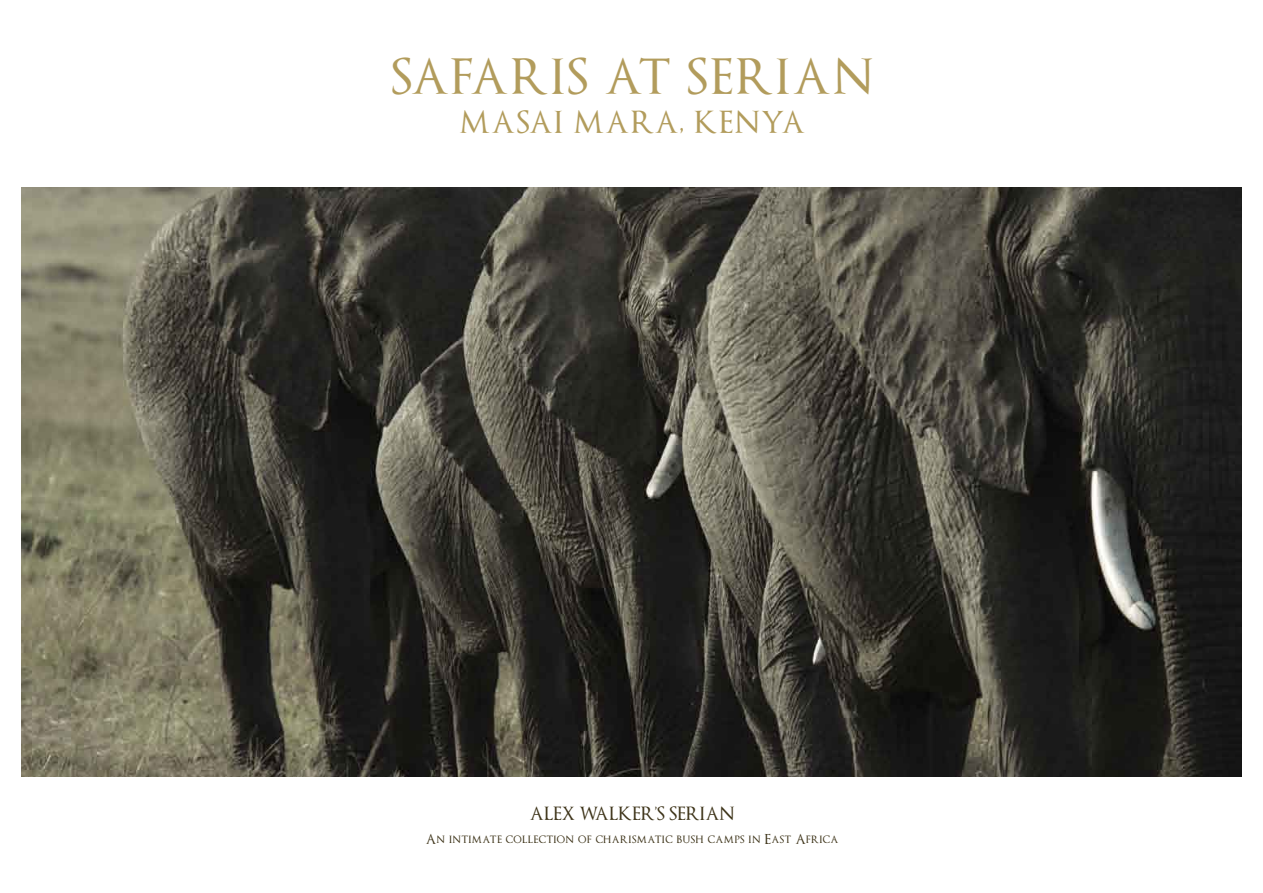
<style>
.page{position:relative;width:1263px;height:893px;background:#fff}
.page>*{position:absolute;margin:0;border:0;box-sizing:border-box;transform-origin:0 0}
.t1{font:48px "Optimus Princeps";letter-spacing:.05em;color:#b29c5c}
.t2{font:30px "Optimus Princeps";letter-spacing:.05em;color:#b29c5c}
.t3{font:18px "Optimus Princeps";color:#3c3217}
.t4{font:13.5px "Optimus Princeps";letter-spacing:.025em;color:#3c3217}
</style>
<div class="page">
<img style="left:21px;top:187px;width:1221px;height:590px">
<h1 class="t1" style="left:391px;top:53px;width:483px">SAFARIS AT SERIAN</h1>
<h2 class="t2" style="left:459px;top:107px;width:347px">MASAI MARA, KENYA</h2>
<h3 class="t3" style="left:530px;top:804px;width:206px">ALEX WALKER’S SERIAN</h3>
<p class="t4" style="left:426px;top:832px;width:414px">An intimate collection of charismatic bush camps in East Africa</p>
</div>
